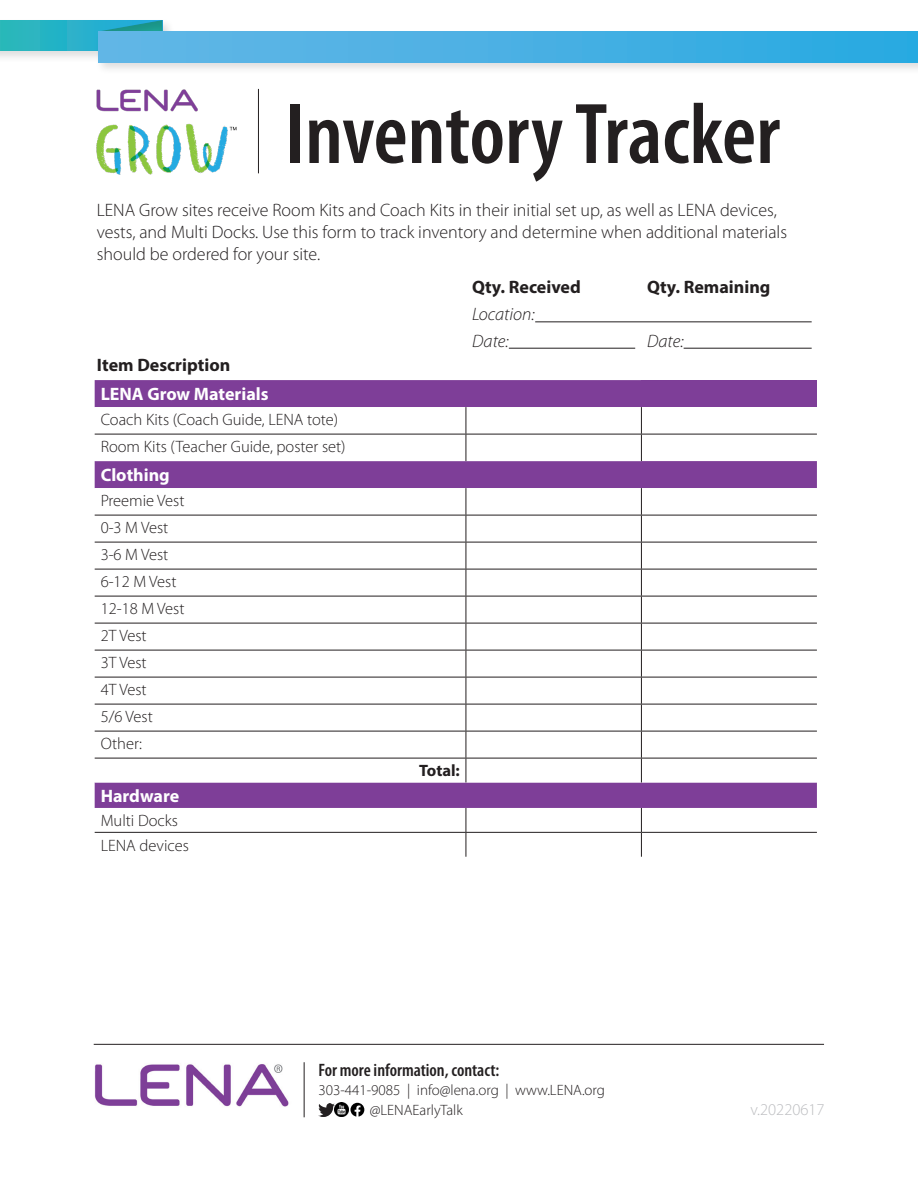
<style>
.page{position:relative;width:918px;height:1188px;background:#fff}
.page>*{position:absolute;margin:0;border:0;box-sizing:border-box;transform-origin:0 0}
.t1{font:600 condensed 87px "Myriad Pro";color:#231f20}
.t2{font:300 18px/21.6px "Myriad Pro";color:#231f20}
.t3{font:700 18px "Myriad Pro";color:#231f20}
.t4{font:700 18px "Myriad Pro";color:#fff}
.t5{font:600 condensed 18px "Myriad Pro";color:#231f20}
.t6{font:italic 300 18px "Myriad Pro";color:#231f20}
.t7{font:300 16.5px "Myriad Pro";color:#231f20}
.t8{font:300 16.5px "Myriad Pro";color:#bcbdc0}
.t9{font:700 16.5px "Myriad Pro";color:#231f20}
.t10{font:300 15px "Myriad Pro";color:#231f20}
</style>
<div class="page">
<div style="left:95px;top:380px;width:546px;height:27px;background:#7e3e98"></div>
<div style="left:641px;top:380px;width:176px;height:27px;background:#7e3e98"></div>
<svg style="left:95px;top:407px;width:722px;height:450px"></svg>
<svg style="left:466px;top:407px;width:1px;height:54px"></svg>
<svg style="left:641px;top:407px;width:1px;height:54px"></svg>
<hr style="left:95px;top:515px;width:371px;height:1px;background:#231f20">
<hr style="left:466px;top:515px;width:175px;height:1px;background:#231f20">
<hr style="left:641px;top:515px;width:176px;height:1px;background:#231f20">
<hr style="left:95px;top:542px;width:371px;height:1px;background:#231f20">
<hr style="left:466px;top:542px;width:175px;height:1px;background:#231f20">
<hr style="left:641px;top:542px;width:176px;height:1px;background:#231f20">
<hr style="left:95px;top:569px;width:371px;height:1px;background:#231f20">
<hr style="left:466px;top:569px;width:175px;height:1px;background:#231f20">
<hr style="left:641px;top:569px;width:176px;height:1px;background:#231f20">
<hr style="left:95px;top:596px;width:371px;height:1px;background:#231f20">
<hr style="left:466px;top:596px;width:175px;height:1px;background:#231f20">
<hr style="left:641px;top:596px;width:176px;height:1px;background:#231f20">
<hr style="left:95px;top:623px;width:371px;height:1px;background:#231f20">
<hr style="left:466px;top:623px;width:175px;height:1px;background:#231f20">
<hr style="left:641px;top:623px;width:176px;height:1px;background:#231f20">
<hr style="left:95px;top:650px;width:371px;height:1px;background:#231f20">
<hr style="left:466px;top:650px;width:175px;height:1px;background:#231f20">
<hr style="left:641px;top:650px;width:176px;height:1px;background:#231f20">
<hr style="left:95px;top:677px;width:371px;height:1px;background:#231f20">
<hr style="left:466px;top:677px;width:175px;height:1px;background:#231f20">
<hr style="left:641px;top:677px;width:176px;height:1px;background:#231f20">
<hr style="left:95px;top:704px;width:371px;height:1px;background:#231f20">
<hr style="left:466px;top:704px;width:175px;height:1px;background:#231f20">
<hr style="left:641px;top:704px;width:176px;height:1px;background:#231f20">
<hr style="left:95px;top:731px;width:371px;height:1px;background:#231f20">
<hr style="left:466px;top:731px;width:175px;height:1px;background:#231f20">
<hr style="left:641px;top:731px;width:176px;height:1px;background:#231f20">
<hr style="left:95px;top:758px;width:371px;height:1px;background:#231f20">
<hr style="left:466px;top:758px;width:175px;height:1px;background:#231f20">
<svg style="left:466px;top:488px;width:1px;height:294px"></svg>
<hr style="left:641px;top:758px;width:176px;height:1px;background:#231f20">
<svg style="left:641px;top:488px;width:1px;height:294px"></svg>
<svg style="left:466px;top:808px;width:1px;height:49px"></svg>
<svg style="left:641px;top:808px;width:1px;height:49px"></svg>
<hr style="left:95px;top:832px;width:371px;height:1px;background:#231f20">
<hr style="left:466px;top:832px;width:175px;height:1px;background:#231f20">
<hr style="left:641px;top:832px;width:176px;height:1px;background:#231f20">
<hr style="left:95px;top:434px;width:371px;height:1px;background:#231f20">
<hr style="left:466px;top:434px;width:175px;height:1px;background:#231f20">
<hr style="left:641px;top:434px;width:176px;height:1px;background:#231f20">
<hr style="left:258px;top:89px;width:1px;height:84px;background:#231f20">
<div style="left:0;top:17px;width:175px;height:46px;background:#231f20;opacity:.15"></div>
<div style="left:0;top:20px;width:162px;height:31px;background:#29b3c5"></div>
<svg style="left:97px;top:17px;width:68px;height:12px"></svg>
<div style="left:95px;top:29px;width:823px;height:45px;background:#231f20;opacity:.15"></div>
<div style="left:98px;top:32px;width:820px;height:30px;background:linear-gradient(to right,#66b7e6,#29aae1)"></div>
<hr style="left:94px;top:1044px;width:730px;height:1px;background:#231f20">
<hr style="left:509px;top:348px;width:126px;height:1px;background:#231f20">
<hr style="left:684px;top:348px;width:128px;height:1px;background:#231f20">
<hr style="left:535px;top:321px;width:277px;height:1px;background:#231f20">
<img style="left:97px;top:89px;width:139px;height:85px">
<img style="left:94px;top:1064px;width:195px;height:43px">
<hr style="left:304px;top:1062px;width:1px;height:55px;background:#231f20">
<img style="left:318px;top:1103px;width:31px;height:14px">
<svg style="left:351px;top:1103px;width:13px;height:14px"></svg>
<p class="t1" style="left:286px;top:87px;width:496px">Inventory Tracker</p>
<p class="t2" style="left:97px;top:199px;width:692px">LENA Grow sites receive Room Kits and Coach Kits in their initial set up, as well as LENA devices, vests, and Multi Docks. Use this form to track inventory and determine when additional materials should be ordered for your site.</p>
<p class="t3" style="left:97px;top:353px;width:135px">Item Description</p>
<p class="t4" style="left:101px;top:382px;width:169px">LENA Grow Materials</p>
<p class="t7" style="left:101px;top:410px;width:239px">Coach Kits (Coach Guide, LENA tote)</p>
<p class="t7" style="left:101px;top:437px;width:247px">Room Kits (Teacher Guide, poster set)</p>
<p class="t4" style="left:101px;top:463px;width:71px">Clothing</p>
<p class="t7" style="left:101px;top:491px;width:85px">Preemie Vest</p>
<p class="t7" style="left:101px;top:518px;width:69px">0-3 M Vest</p>
<p class="t7" style="left:101px;top:545px;width:69px">3-6 M Vest</p>
<p class="t7" style="left:101px;top:572px;width:77px">6-12 M Vest</p>
<p class="t7" style="left:101px;top:599px;width:85px">12-18 M Vest</p>
<p class="t7" style="left:101px;top:626px;width:47px">2T Vest</p>
<p class="t7" style="left:101px;top:653px;width:47px">3T Vest</p>
<p class="t7" style="left:101px;top:680px;width:47px">4T Vest</p>
<p class="t7" style="left:101px;top:707px;width:54px">5/6 Vest</p>
<p class="t7" style="left:101px;top:734px;width:43px">Other:</p>
<p class="t4" style="left:101px;top:784px;width:80px">Hardware</p>
<p class="t7" style="left:101px;top:811px;width:79px">Multi Docks</p>
<p class="t7" style="left:101px;top:835px;width:90px">LENA devices</p>
<p class="t3" style="left:472px;top:275px;width:110px">Qty. Received</p>
<p class="t6" style="left:472px;top:305px;width:64px">Location:</p>
<p class="t6" style="left:472px;top:332px;width:38px">Date:</p>
<p class="t3" style="left:647px;top:275px;width:125px">Qty. Remaining</p>
<p class="t6" style="left:647px;top:332px;width:38px">Date:</p>
<p class="t9" style="left:419px;top:760px;width:42px">Total:</p>
<p class="t5" style="left:318px;top:1060px;width:183px">For more information, contact:</p>
<p class="t10" style="left:318px;top:1081px;width:288px">303-441-9085 | info@lena.org | www.LENA.org</p>
<p class="t10" style="left:370px;top:1101px;width:94px">@LENAEarlyTalk</p>
<p class="t8" style="left:750px;top:1100px;width:76px">v.20220617</p>
</div>
